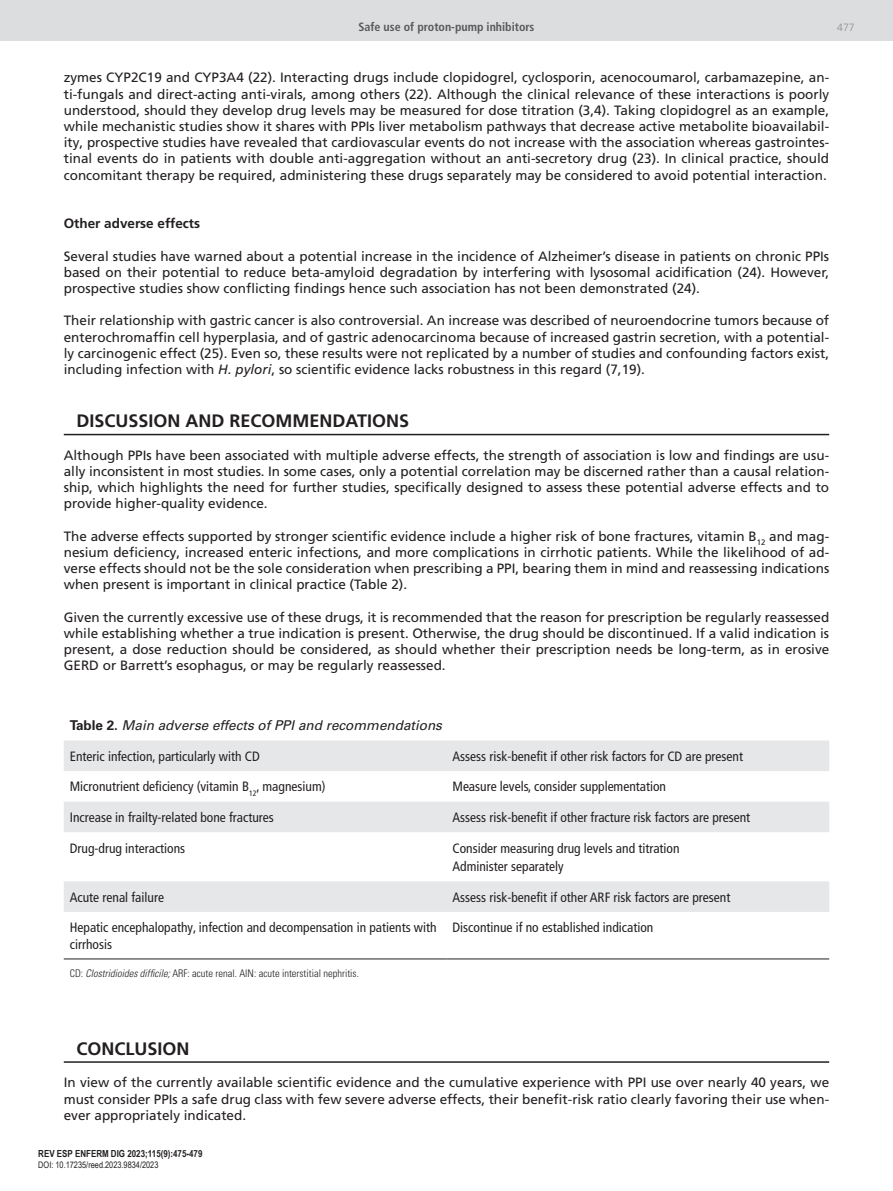
<style>
.page{position:relative;width:893px;height:1191px;background:#fff}
.page>*{position:absolute;margin:0;border:0;box-sizing:border-box;transform-origin:0 0}
.Ladillo_1{font:700 18px "Frutiger LT Pro";color:#231f20}
.t1{font:13.5px/16.2px "Frutiger LT Pro";color:#231f20;text-align:justify}
.INTERIOR_TABLA{font:condensed 13.5px/16.5px "Frutiger LT Pro";color:#231f20}
.TITULO_TABLA{font:italic 13.5px "Univers LT Std";color:#231f20}
.Ladillo_2{font:700 13.5px "Frutiger LT Pro";color:#231f20}
.t2{font:700 condensed 12px "Frutiger LT Pro";color:#57585a}
.PIE_TABLA{font:300 condensed 10.5px "Univers LT Std";color:#231f20}
.t3{font:300 10.5px "Frutiger LT Pro";color:#8a8c8f}
.t4{font:700 9.75px "Arial Narrow";color:#231f20}
.t5{font:9px "Arial Narrow";color:#231f20}
.s1{font-style:italic}
.s2{font-weight:700;font-style:normal}
</style>
<div class="page">
<div style="left:0;top:0;width:893px;height:40px;background:#dcdddf"></div>
<hr style="left:64px;top:434px;width:765px;height:1px;background:#231f20">
<svg style="left:64px;top:740px;width:765px;height:172px;fill:#e6e7e9"></svg>
<hr style="left:64px;top:958px;width:382px;height:1px;background:#231f20">
<hr style="left:446px;top:958px;width:383px;height:1px;background:#231f20">
<hr style="left:64px;top:1061px;width:765px;height:1px;background:#231f20">
<p class="t2" style="left:358px;top:20px;width:178px">Safe use of proton-pump inhibitors</p>
<p class="t3" style="left:837px;top:21px;width:19px">477</p>
<p class="t1" style="left:64px;top:70px;width:767px">zymes CYP2C19 and CYP3A4 (22). Interacting drugs include clopidogrel, cyclosporin, acenocoumarol, carbamazepine, an&shy;ti-fungals and direct-acting anti-virals, among others (22). Although the clinical relevance of these interactions is poorly understood, should they develop drug levels may be measured for dose titration (3,4). Taking clopidogrel as an example, while mechanistic studies show it shares with PPIs liver metabolism pathways that decrease active metabolite bioavailabil&shy;ity, prospective studies have revealed that cardiovascular events do not increase with the association whereas gastrointes&shy;tinal events do in patients with double anti-aggregation without an anti-secretory drug (23). In clinical practice, should concomitant therapy be required, administering these drugs separately may be considered to avoid potential interaction.</p>
<p class="Ladillo_2" style="left:64px;top:215px;width:138px">Other adverse effects</p>
<p class="t1" style="left:64px;top:248px;width:767px">Several studies have warned about a potential increase in the incidence of Alzheimer’s disease in patients on chronic PPIs based on their potential to reduce beta-amyloid degradation by interfering with lysosomal acidification (24). However, prospective studies show conflicting findings hence such association has not been demonstrated (24).</p>
<p class="t1" style="left:64px;top:313px;width:767px">Their relationship with gastric cancer is also controversial. An increase was described of neuroendocrine tumors because of enterochromaffin cell hyperplasia, and of gastric adenocarcinoma because of increased gastrin secretion, with a potential&shy;ly carcinogenic effect (25). Even so, these results were not replicated by a number of studies and confounding factors exist, including infection with <span class="s1">H. pylori</span>, so scientific evidence lacks robustness in this regard (7,19).</p>
<p class="Ladillo_1" style="left:77px;top:410px;width:334px">DISCUSSION AND RECOMMENDATIONS</p>
<p class="t1" style="left:64px;top:447px;width:767px">Although PPIs have been associated with multiple adverse effects, the strength of association is low and findings are usu&shy;ally inconsistent in most studies. In some cases, only a potential correlation may be discerned rather than a causal relation&shy;ship, which highlights the need for further studies, specifically designed to assess these potential adverse effects and to provide higher-quality evidence.</p>
<p class="t1" style="left:64px;top:528px;width:767px">The adverse effects supported by stronger scientific evidence include a higher risk of bone fractures, vitamin B<sub>12</sub> and mag&shy;nesium deficiency, increased enteric infections, and more complications in cirrhotic patients. While the likelihood of ad&shy;verse effects should not be the sole consideration when prescribing a PPI, bearing them in mind and reassessing indications when present is important in clinical practice (Table 2).</p>
<p class="t1" style="left:64px;top:609px;width:767px">Given the currently excessive use of these drugs, it is recommended that the reason for prescription be regularly reassessed while establishing whether a true indication is present. Otherwise, the drug should be discontinued. If a valid indication is present, a dose reduction should be considered, as should whether their prescription needs be long-term, as in erosive GERD or Barrett’s esophagus, or may be regularly reassessed.</p>
<p class="TITULO_TABLA" style="left:70px;top:717px;width:374px"><span class="s2">Table 2.</span> Main adverse effects of PPI and recommendations</p>
<p class="INTERIOR_TABLA" style="left:70px;top:748px;width:192px">Enteric infection, particularly with CD</p>
<p class="INTERIOR_TABLA" style="left:452px;top:748px;width:292px">Assess risk-benefit if other risk factors for CD are present</p>
<p class="INTERIOR_TABLA" style="left:70px;top:778px;width:257px">Micronutrient deficiency (vitamin B<sub>12</sub>, magnesium)</p>
<p class="INTERIOR_TABLA" style="left:452px;top:778px;width:215px">Measure levels, consider supplementation</p>
<p class="INTERIOR_TABLA" style="left:70px;top:809px;width:206px">Increase in frailty-related bone fractures</p>
<p class="INTERIOR_TABLA" style="left:452px;top:809px;width:299px">Assess risk-benefit if other fracture risk factors are present</p>
<p class="INTERIOR_TABLA" style="left:70px;top:839px;width:117px">Drug-drug interactions</p>
<p class="INTERIOR_TABLA" style="left:452px;top:839px;width:229px">Consider measuring drug levels and titration</p>
<p class="INTERIOR_TABLA" style="left:452px;top:858px;width:113px">Administer separately</p>
<p class="INTERIOR_TABLA" style="left:70px;top:889px;width:96px">Acute renal failure</p>
<p class="INTERIOR_TABLA" style="left:452px;top:889px;width:279px">Assess risk-benefit if other ARF risk factors are present</p>
<p class="INTERIOR_TABLA" style="left:70px;top:919px;width:368px">Hepatic encephalopathy, infection and decompensation in patients with cirrhosis</p>
<p class="INTERIOR_TABLA" style="left:452px;top:919px;width:202px">Discontinue if no established indication</p>
<p class="PIE_TABLA" style="left:70px;top:966px;width:291px">CD: <span class="s1">Clostridioides difficile;</span> ARF: acute renal. AIN: acute interstitial nephritis.</p>
<p class="Ladillo_1" style="left:77px;top:1038px;width:115px">CONCLUSION</p>
<p class="t1" style="left:64px;top:1074px;width:767px">In view of the currently available scientific evidence and the cumulative experience with PPI use over nearly 40 years, we must consider PPIs a safe drug class with few severe adverse effects, their benefit-risk ratio clearly favoring their use when&shy;ever appropriately indicated.</p>
<p class="t4" style="left:38px;top:1146px;width:166px">REV ESP ENFERM DIG 2023;115(9):475-479</p>
<p class="t5" style="left:38px;top:1158px;width:122px">DOI: 10.17235/reed.2023.9834/2023</p>
</div>
